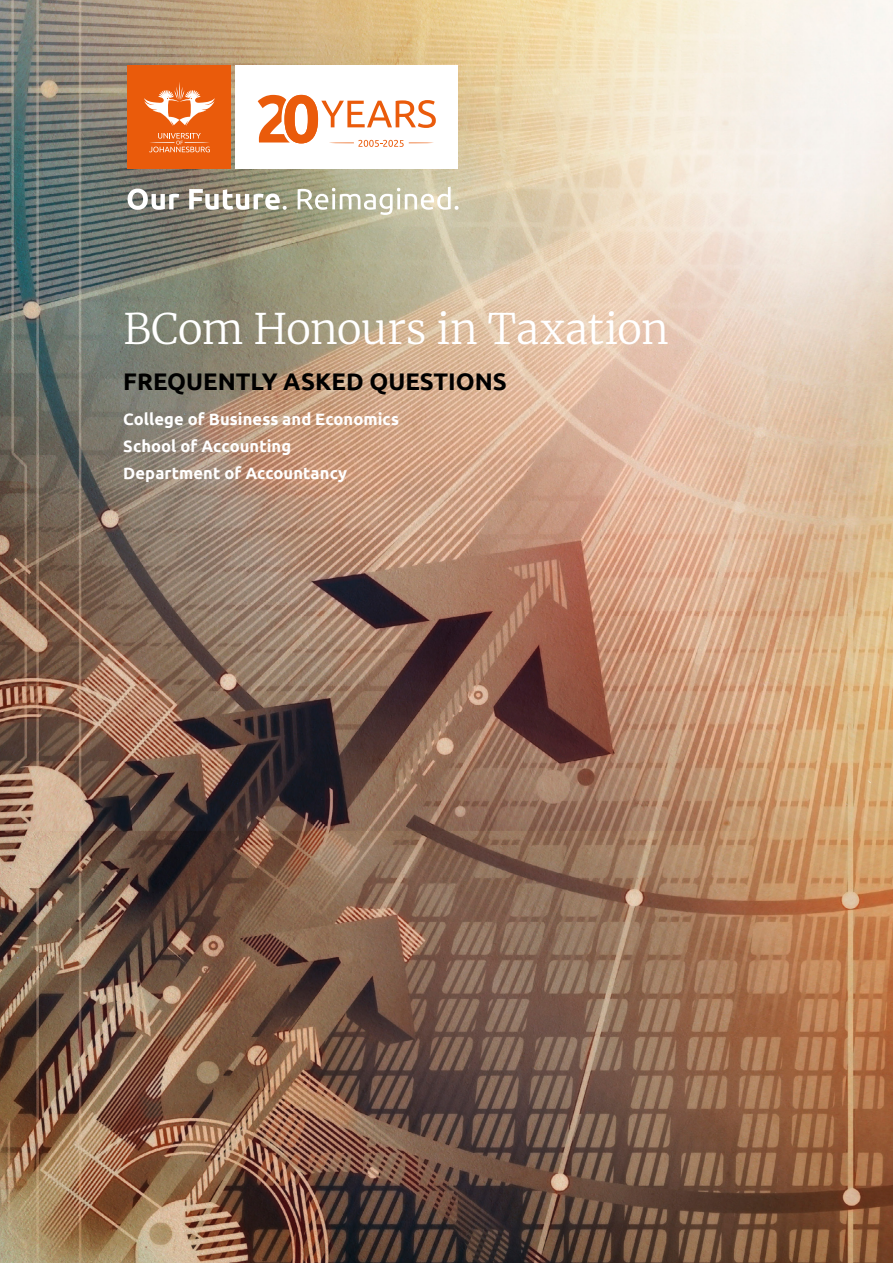
<style>
.page{position:relative;width:893px;height:1263px;background:#fff}
.page>*{position:absolute;margin:0;border:0;box-sizing:border-box;transform-origin:0 0}
.t1{font:300 42px "Merriweather";letter-spacing:-.01em;color:#fff}
.t2{font:700 24px "Ubuntu";color:#000}
.t3{font:700 16.5px/26.7px "Ubuntu";letter-spacing:.005em;color:#fff}
</style>
<div class="page">
<img style="left:0;top:0;width:893px;height:1263px">
<div style="left:128px;top:65px;width:103px;height:104px;background:#ea5b0b"></div>
<svg style="left:144px;top:82px;width:71px;height:44px"></svg>
<svg style="left:149px;top:133px;width:61px;height:19px"></svg>
<div style="left:235px;top:65px;width:223px;height:104px;background:#fff"></div>
<svg style="left:258px;top:95px;width:178px;height:52px"></svg>
<svg style="left:298px;top:187px;width:161px;height:28px"></svg>
<svg style="left:128px;top:189px;width:51px;height:21px"></svg>
<svg style="left:189px;top:189px;width:98px;height:21px"></svg>
<h1 class="t1" style="left:123px;top:300px;width:547px">BCom Honours in Taxation</h1>
<h2 class="t2" style="left:123px;top:367px;width:385px">FREQUENTLY ASKED QUESTIONS</h2>
<p class="t3" style="left:123px;top:406px;width:277px">College of Business and Economics<br>School of Accounting<br>Department of Accountancy</p>
</div>
